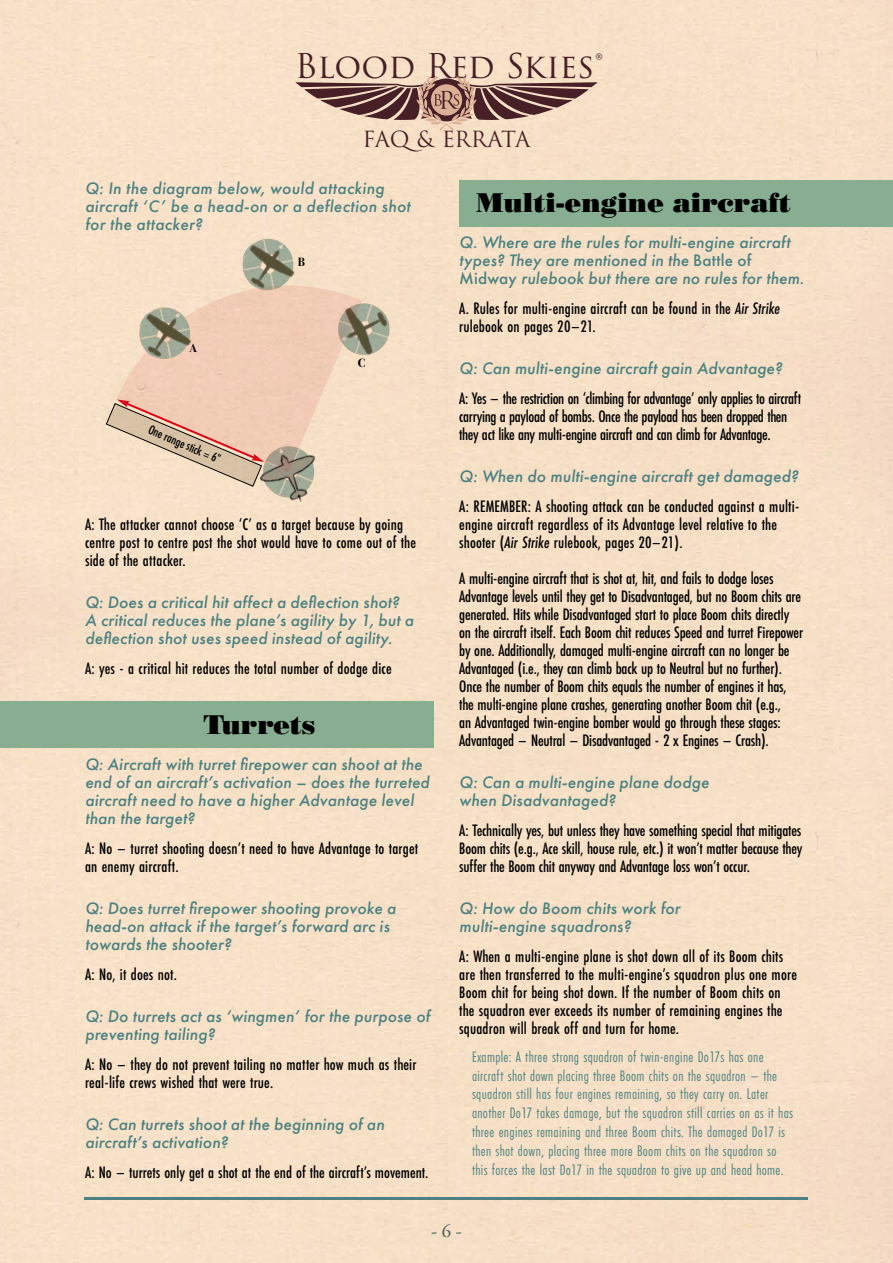
<style>
.page{position:relative;width:893px;height:1263px;background:#f5e0c6}
.page>*{position:absolute;margin:0;border:0;box-sizing:border-box;transform-origin:0 0}
.t1{font:36px "Trajan Pro 3";color:#472027}
.t2{font:33.3px "Trajan Pro 3";letter-spacing:-.005em;color:#472027}
.t3{font:27px "Bodoni Std Poster";color:#000}
.t4{font:21.6px "Trajan Pro 3";letter-spacing:-.02em;color:#472027}
.t5{font:18.9px "Adobe Garamond Pro";color:#49605a}
.t6{font:500 17.25px/18px "Futura PT Cond";letter-spacing:-.005em;color:#000}
.t7{font:italic 500 17.25px/18px "Futura PT";letter-spacing:.01em;color:#4c8181}
.t8{font:15.75px/18.9px "Futura PT Cond";letter-spacing:.02em;color:#4c8181}
.t9{font:condensed 12.15px "Futura";color:#000}
.t10{font:700 12.15px "Bodoni Svty Two ITCTT";color:#000}
.s1{font-style:normal}
.s2{font-style:italic}
</style>
<div class="page">
<hr style="left:85px;top:1197px;width:723px;height:3px;background:#4c8181">
<svg style="left:295px;top:76px;width:303px;height:55px;background:#b59789"></svg>
<div style="left:0;top:701px;width:434px;height:47px;background:#87ae91"></div>
<div style="left:459px;top:180px;width:434px;height:46px;background:#87ae91"></div>
<div style="left:85px;top:233px;width:349px;height:270px;background:#f6e1c6"></div>
<img style="left:242px;top:239px;width:53px;height:42px">
<img style="left:362px;top:285px;width:48px;height:70px">
<img style="left:264px;top:473px;width:51px;height:29px">
<svg style="left:106px;top:403px;width:158px;height:84px"></svg>
<svg style="left:116px;top:281px;width:246px;height:192px;fill:#f2cdb5"></svg>
<img style="left:116px;top:285px;width:96px;height:97px">
<h2 class="t2" style="left:295px;top:44px;width:301px">Blood Red Skies</h2>
<h1 class="t1" style="left:595px;top:44px;width:9px">®</h1>
<p class="t4" style="left:363px;top:124px;width:169px">FAQ&amp; ERRATA</p>
<p class="t7" style="left:85px;top:179px;width:327px">Q: In the diagram below, would attacking aircraft ‘C’ be a head-on or a deflection shot for the attacker?</p>
<p class="t10" style="left:189px;top:338px;width:10px">A</p>
<p class="t9" style="left:152px;top:422px;width:78px;rotate:23deg">One range stick = 6"</p>
<p class="t10" style="left:298px;top:251px;width:9px">B</p>
<p class="t10" style="left:358px;top:353px;width:9px">C</p>
<p class="t6" style="left:85px;top:515px;width:332px">A: The attacker cannot choose ‘C’ as a target because by going centre post to centre post the shot would have to come out of the side of the attacker.</p>
<p class="t7" style="left:85px;top:593px;width:330px">Q: Does a critical hit affect a deflection shot?<br>A critical reduces the plane’s agility by 1, but a deflection shot uses speed instead of agility.</p>
<p class="t6" style="left:85px;top:659px;width:308px">A: yes - a critical hit reduces the total number of dodge dice</p>
<h3 class="t3" style="left:203px;top:708px;width:113px">Turrets</h3>
<p class="t7" style="left:85px;top:755px;width:346px">Q: Aircraft with turret firepower can shoot at the end of an aircraft’s activation – does the turreted aircraft need to have a higher Advantage level than the target?</p>
<p class="t6" style="left:85px;top:839px;width:335px">A: No – turret shooting doesn’t need to have Advantage to target an enemy aircraft.</p>
<p class="t7" style="left:85px;top:899px;width:313px">Q: Does turret firepower shooting provoke a head-on attack if the target’s forward arc is towards the shooter?</p>
<p class="t6" style="left:85px;top:965px;width:93px">A: No, it does not.</p>
<p class="t7" style="left:85px;top:1007px;width:346px">Q: Do turrets act as ‘wingmen’ for the purpose of preventing tailing?</p>
<p class="t6" style="left:85px;top:1055px;width:333px">A: No – they do not prevent tailing no matter how much as their real-life crews wished that were true.</p>
<p class="t7" style="left:85px;top:1115px;width:301px">Q: Can turrets shoot at the beginning of an aircraft’s activation?</p>
<p class="t6" style="left:85px;top:1163px;width:345px">A: No – turrets only get a shot at the end of the aircraft’s movement.</p>
<h3 class="t3" style="left:476px;top:186px;width:316px">Multi-engine aircraft</h3>
<p class="t7" style="left:459px;top:233px;width:346px">Q. Where are the rules for multi-engine aircraft types? They are mentioned in the <span class="s1">Battle of<br>Midway</span> rulebook but there are no rules for them.</p>
<p class="t6" style="left:459px;top:299px;width:322px">A. Rules for multi-engine aircraft can be found in the <span class="s2">Air Strike </span>rulebook on pages 20–21.</p>
<p class="t7" style="left:459px;top:359px;width:325px">Q: Can multi-engine aircraft gain Advantage?</p>
<p class="t6" style="left:459px;top:389px;width:343px">A: Yes – the restriction on ‘climbing for advantage’ only applies to aircraft carrying a payload of bombs. Once the payload has been dropped then they act like any multi-engine aircraft and can climb for Advantage.</p>
<p class="t7" style="left:459px;top:467px;width:341px">Q: When do multi-engine aircraft get damaged?</p>
<p class="t6" style="left:459px;top:497px;width:342px">A: REMEMBER: A shooting attack can be conducted against a multi&shy;engine aircraft regardless of its Advantage level relative to the shooter (<span class="s2">Air Strike</span> rulebook, pages 20–21).</p>
<p class="t6" style="left:459px;top:569px;width:345px">A multi-engine aircraft that is shot at, hit, and fails to dodge loses Advantage levels until they get to Disadvantaged, but no Boom chits are generated. Hits while Disadvantaged start to place Boom chits directly on the aircraft itself. Each Boom chit reduces Speed and turret Firepower by one. Additionally, damaged multi-engine aircraft can no longer be Advantaged (i.e., they can climb back up to Neutral but no further).<br>Once the number of Boom chits equals the number of engines it has, the multi-engine plane crashes, generating another Boom chit (e.g.,<br>an Advantaged twin-engine bomber would go through these stages:<br>Advantaged – Neutral – Disadvantaged - 2 x Engines – Crash).</p>
<p class="t7" style="left:459px;top:773px;width:251px">Q: Can a multi-engine plane dodge when Disadvantaged?</p>
<p class="t6" style="left:459px;top:821px;width:345px;text-align:justify">A: Technically yes, but unless they have something special that mitigates Boom chits (e.g., Ace skill, house rule, etc.) it won’t matter because they suffer the Boom chit anyway and Advantage loss won’t occur.</p>
<p class="t7" style="left:459px;top:899px;width:222px">Q: How do Boom chits work for multi-engine squadrons?</p>
<p class="t6" style="left:459px;top:947px;width:339px">A: When a multi-engine plane is shot down all of its Boom chits are then transferred to the multi-engine’s squadron plus one more Boom chit for being shot down. If the number of Boom chits on the squadron ever exceeds its number of remaining engines the squadron will break off and turn for home.</p>
<p class="t8" style="left:472px;top:1047px;width:323px">Example: A three strong squadron of twin-engine Do17s has one aircraft shot down placing three Boom chits on the squadron – the squadron still has four engines remaining, so they carry on. Later another Do17 takes damage, but the squadron still carries on as it has three engines remaining and three Boom chits. The damaged Do17 is then shot down, placing three more Boom chits on the squadron so this forces the last Do17 in the squadron to give up and head home.</p>
<p class="t5" style="left:431px;top:1219px;width:32px">- 6 -</p>
</div>
